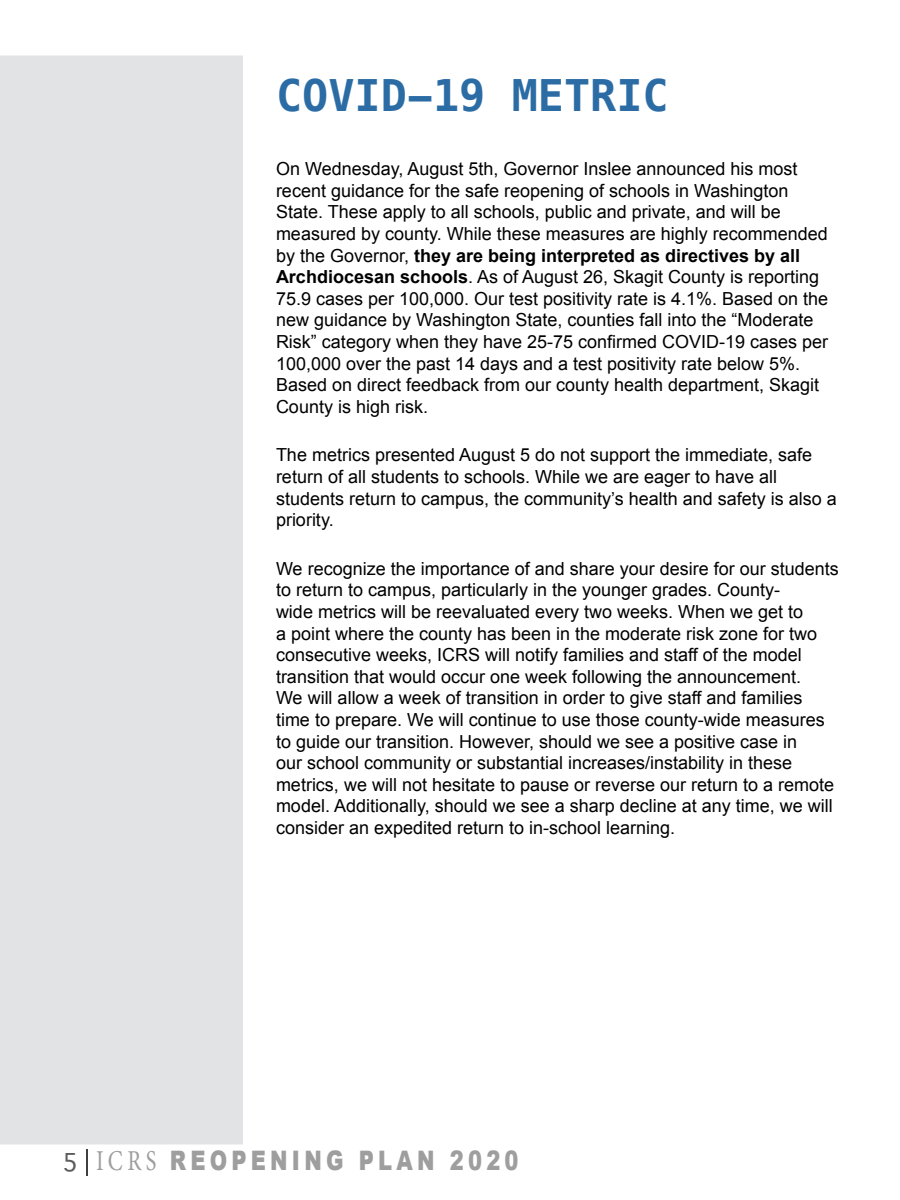
<style>
.page{position:relative;width:900px;height:1200px;background:#fff}
.page>*{position:absolute;margin:0;border:0;box-sizing:border-box;transform-origin:0 0}
.t1{font:700 43.5px "Menlo";color:#2c6ca5}
.t2{font:900 26.85px "Arial";letter-spacing:.2em;color:#9e9e9e;scale:.78 1}
.t3{font:18px/21.6px "Arial";color:#000}
.s1{font-weight:700}
.s2{font-family:"Sathu";font-weight:400;font-size:24px;color:#5c5c5c}
.s3{font-family:"Minion Pro";font-weight:400;font-size:28.8px}
</style>
<div class="page">
<div style="left:0;top:55px;width:243px;height:1090px;background:#e2e3e4"></div>
<hr style="left:86px;top:1149px;width:2px;height:27px;background:#000">
<h1 class="t1" style="left:276px;top:65px;width:394px">COVID-19 METRIC</h1>
<p class="t3" style="left:276px;top:158px;width:554px">On Wednesday, August 5th, Governor Inslee announced his most recent guidance for the safe reopening of schools in Washington State. These apply to all schools, public and private, and will be measured by county. While these measures are highly recommended by the Governor, <span class="s1">they are being interpreted as directives by all Archdiocesan schools</span>. As of August 26, Skagit County is reporting 75.9 cases per 100,000. Our test positivity rate is 4.1%. Based on the new guidance by Washington State, counties fall into the “Moderate Risk” category when they have 25-75 confirmed COVID-19 cases per 100,000 over the past 14 days and a test positivity rate below 5%.<br>Based on direct feedback from our county health department, Skagit County is high risk.</p>
<p class="t3" style="left:276px;top:444px;width:562px">The metrics presented August 5 do not support the immediate, safe return of all students to schools. While we are eager to have all students return to campus, the community’s health and safety is also a priority.</p>
<p class="t3" style="left:276px;top:558px;width:564px">We recognize the importance of and share your desire for our students to return to campus, particularly in the younger grades. County-<br>wide metrics will be reevaluated every two weeks. When we get to<br>a point where the county has been in the moderate risk zone for two consecutive weeks, ICRS will notify families and staff of the model transition that would occur one week following the announcement.<br>We will allow a week of transition in order to give staff and families time to prepare. We will continue to use those county-wide measures to guide our transition. However, should we see a positive case in<br>our school community or substantial increases/instability in these metrics, we will not hesitate to pause or reverse our return to a remote model. Additionally, should we see a sharp decline at any time, we will consider an expedited return to in-school learning.</p>
<h2 class="t2" style="left:62px;top:1141px;width:587px"><span class="s2">5</span> <span class="s3">ICRS</span> REOPENING PLAN 2020</h2>
</div>
